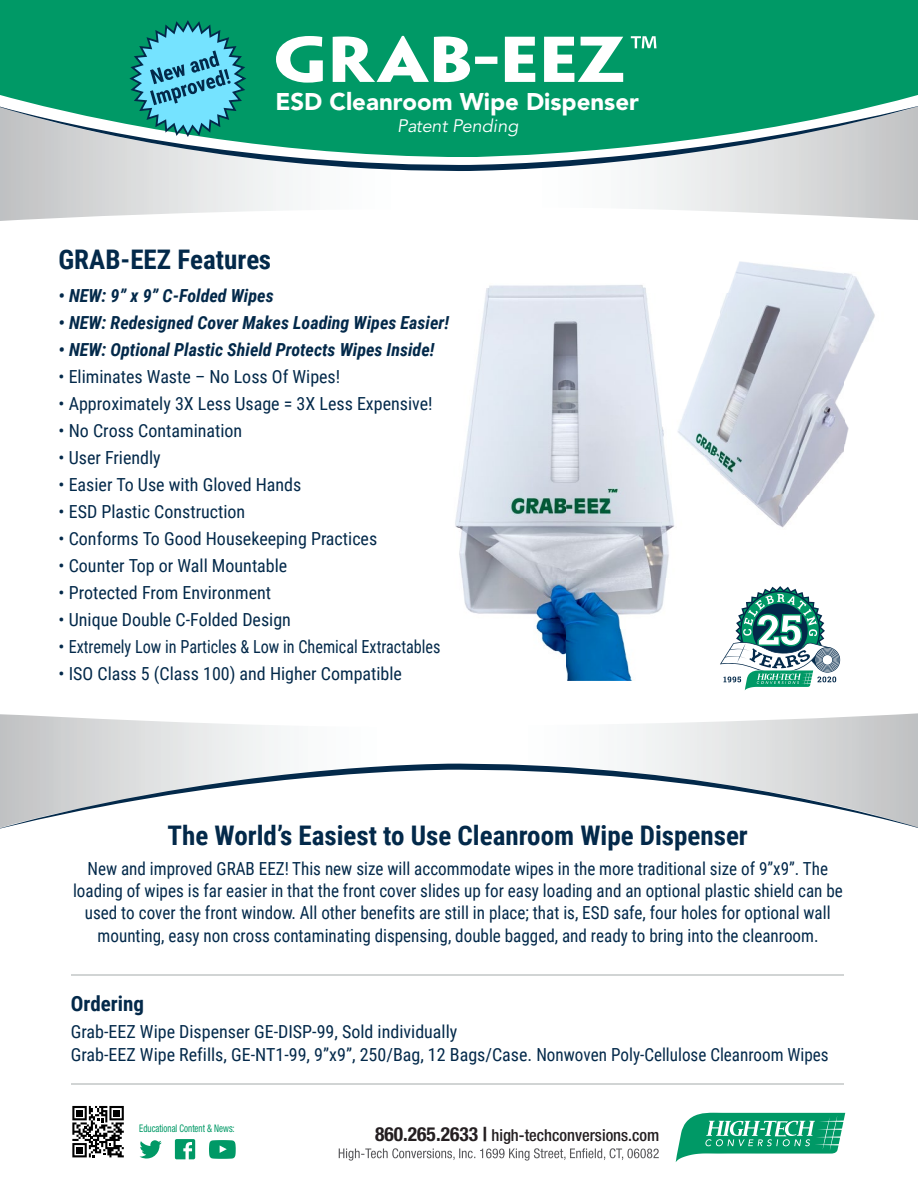
<style>
.page{position:relative;width:918px;height:1188px;background:#fff}
.page>*{position:absolute;margin:0;border:0;box-sizing:border-box;transform-origin:0 0}
.t1{font:700 27px "Roboto Condensed";color:#03294a}
.t2{font:900 24px "Avenir LT Std";color:#fff}
.t3{font:700 21px "Roboto Condensed";color:#03294a}
.t4{font:18px/22.2px "Roboto Condensed";color:#03294a}
.t5{font:18px/22.2px "Roboto Condensed";color:#03294a;text-align:center;scale:.95 1}
.t6{font:italic 700 18px "Roboto Condensed";color:#03294a}
.t7{font:italic 18px "Avenir LT Std";color:#fff}
.t8{font:500 condensed 16.5px "Helvetica Neue LT Std";color:#241f21}
.t9{font:condensed 10.5px "Helvetica Neue LT Std";color:#096;scale:.85 1}
.s1{font-weight:700;font-size:19.5px}
</style>
<div class="page">
<svg style="left:0;top:714px;width:438px;height:50px"></svg>
<svg style="left:467px;top:713px;width:451px;height:51px"></svg>
<svg style="left:638px;top:171px;width:280px;height:49px"></svg>
<svg style="left:0;top:171px;width:293px;height:50px"></svg>
<svg style="left:0;top:157px;width:918px;height:14px"></svg>
<svg style="left:0;top:764px;width:918px;height:65px"></svg>
<svg style="left:0;top:0;width:918px;height:157px;background:#21a278"></svg>
<img style="left:455px;top:285px;width:208px;height:243px">
<img style="left:459px;top:528px;width:210px;height:153px">
<img style="left:844px;top:273px;width:31px;height:174px">
<img style="left:720px;top:293px;width:124px;height:235px">
<img style="left:663px;top:316px;width:57px;height:230px">
<svg style="left:276px;top:36px;width:47px;height:47px"></svg>
<svg style="left:333px;top:36px;width:164px;height:46px"></svg>
<svg style="left:505px;top:37px;width:30px;height:45px"></svg>
<svg style="left:544px;top:37px;width:79px;height:45px"></svg>
<svg style="left:631px;top:36px;width:25px;height:12px"></svg>
<svg style="left:720px;top:586px;width:120px;height:104px"></svg>
<svg style="left:676px;top:1113px;width:169px;height:49px"></svg>
<svg style="left:339px;top:1148px;width:320px;height:13px"></svg>
<svg style="left:72px;top:1106px;width:52px;height:51px"></svg>
<svg style="left:140px;top:1140px;width:22px;height:19px"></svg>
<svg style="left:175px;top:1139px;width:20px;height:20px"></svg>
<svg style="left:209px;top:1140px;width:27px;height:19px"></svg>
<svg style="left:129px;top:20px;width:117px;height:117px;background:#43aeb2"></svg>
<hr style="left:71px;top:974px;width:772px;height:2px;background:#d1d4d4">
<hr style="left:71px;top:1084px;width:772px;height:1px;background:#d1d4d4">
<h2 class="t2" style="left:275px;top:87px;width:365px">ESD Cleanroom Wipe Dispenser</h2>
<p class="t7" style="left:397px;top:115px;width:123px">Patent Pending</p>
<h1 class="t1" style="left:59px;top:240px;width:214px">GRAB-EEZ Features</h1>
<p class="t6" style="left:59px;top:283px;width:217px">• NEW: 9” x 9” C-Folded Wipes</p>
<p class="t6" style="left:59px;top:310px;width:392px">• NEW: Redesigned Cover Makes Loading Wipes Easier!</p>
<p class="t6" style="left:59px;top:337px;width:377px">• NEW: Optional Plastic Shield Protects Wipes Inside!</p>
<p class="t4" style="left:59px;top:365px;width:283px">• Eliminates Waste – No Loss Of Wipes!</p>
<p class="t4" style="left:59px;top:392px;width:376px">• Approximately 3X Less Usage = 3X Less Expensive!</p>
<p class="t4" style="left:59px;top:419px;width:185px">• No Cross Contamination</p>
<p class="t4" style="left:59px;top:446px;width:104px">• User Friendly</p>
<p class="t4" style="left:59px;top:473px;width:244px">• Easier To Use with Gloved Hands</p>
<p class="t4" style="left:59px;top:500px;width:188px">• ESD Plastic Construction</p>
<p class="t4" style="left:59px;top:527px;width:320px">• Conforms To Good Housekeeping Practices</p>
<p class="t4" style="left:59px;top:554px;width:230px">• Counter Top or Wall Mountable</p>
<p class="t4" style="left:59px;top:581px;width:214px">• Protected From Environment</p>
<p class="t4" style="left:59px;top:608px;width:234px">• Unique Double C-Folded Design</p>
<p class="t4" style="left:59px;top:635px;width:384px">• Extremely Low in Particles &amp; Low in Chemical Extractables</p>
<p class="t4" style="left:59px;top:662px;width:345px">• ISO Class 5 (Class 100) and Higher Compatible</p>
<h1 class="t1" style="left:168px;top:817px;width:582px">The World’s Easiest to Use Cleanroom Wipe Dispenser</h1>
<p class="t5" style="left:73px;top:857px;width:812px">New and improved GRAB EEZ! This new size will accommodate wipes in the more traditional size of 9”x9”. The loading of wipes is far easier in that the front cover slides up for easy loading and an optional plastic shield can be used to cover the front window. All other benefits are still in place; that is, ESD safe, four holes for optional wall mounting, easy non cross contaminating dispensing, double bagged, and ready to bring into the cleanroom.</p>
<p class="t3" style="left:71px;top:989px;width:75px">Ordering</p>
<p class="t4" style="left:71px;top:1020px;width:759px">Grab-EEZ Wipe Dispenser GE-DISP-99, Sold individually<br>Grab-EEZ Wipe Refills, GE-NT1-99, 9”x9”, 250/Bag, 12 Bags/Case. Nonwoven Poly-Cellulose Cleanroom Wipes</p>
<p class="t9" style="left:139px;top:1122px;width:114px">Educational Content &amp; News:</p>
<p class="t8" style="left:375px;top:1126px;width:286px"><span class="s1">860.265.2633 |</span> high-techconversions.com</p>
</div>
